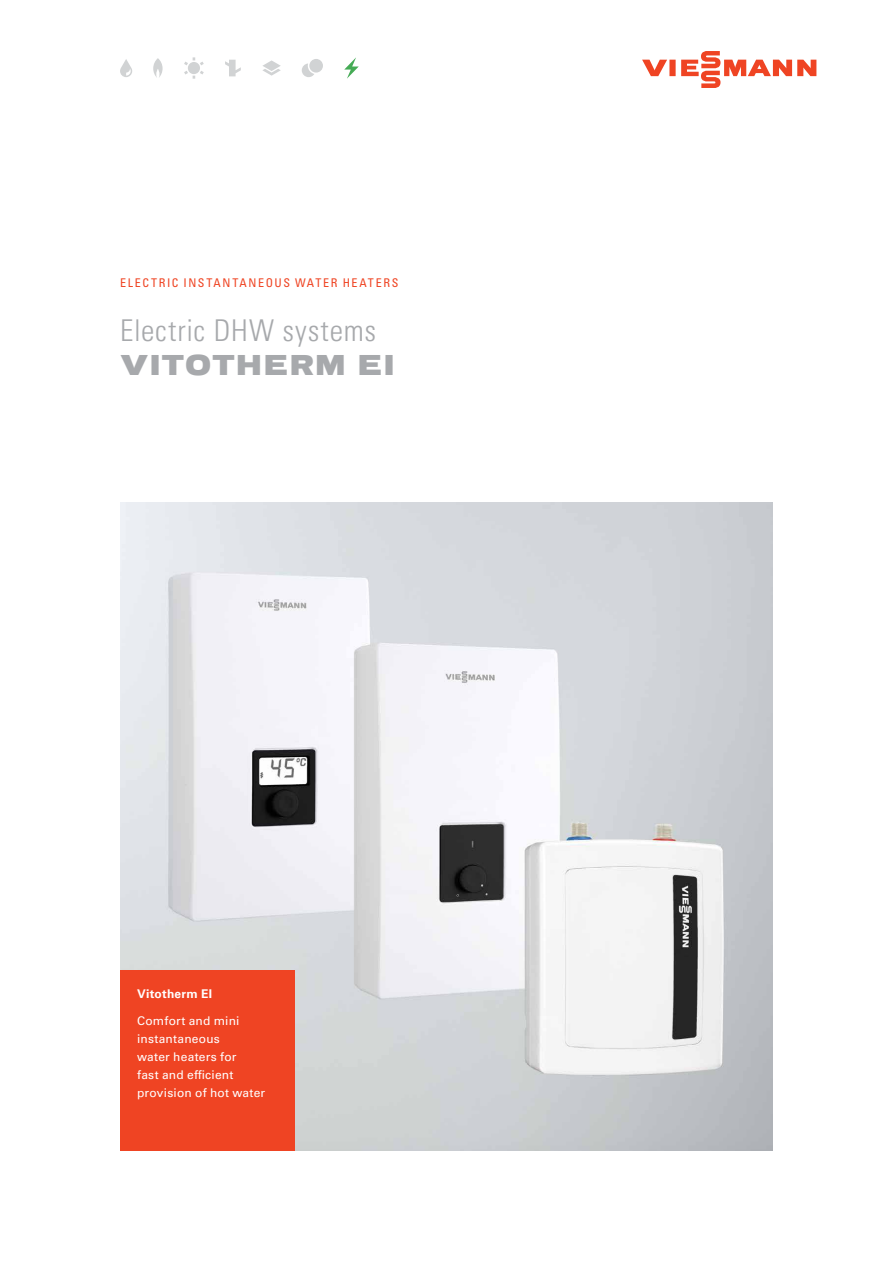
<style>
.page{position:relative;width:893px;height:1263px;background:#fff}
.page>*{position:absolute;margin:0;border:0;box-sizing:border-box;transform-origin:0 0}
.t1{font:30px "Univers LTCYR 47 Light Cond";letter-spacing:.03em;color:#a7a9ac}
.t2{font:700 30px "Viessmann";letter-spacing:.005em;color:#a7a9ac}
.t3{font:12px/18px "Univers LTCYR 55 Roman";letter-spacing:.015em;color:#fff}
.t4{font:condensed 12px "Univers LTCYR 57";letter-spacing:.13em;color:#ef4423}
.t5{font:700 12px "Univers LTCYR 65";letter-spacing:.02em;color:#fff}
</style>
<div class="page">
<img style="left:120px;top:503px;width:653px;height:648px">
<svg style="left:642px;top:51px;width:174px;height:37px"></svg>
<div style="left:120px;top:971px;width:174px;height:180px;background:#ef4423"></div>
<svg style="left:302px;top:59px;width:21px;height:18px"></svg>
<svg style="left:344px;top:57px;width:15px;height:22px"></svg>
<svg style="left:184px;top:57px;width:20px;height:22px"></svg>
<svg style="left:225px;top:60px;width:16px;height:16px"></svg>
<svg style="left:263px;top:60px;width:18px;height:16px"></svg>
<svg style="left:153px;top:58px;width:10px;height:20px"></svg>
<svg style="left:120px;top:59px;width:12px;height:18px"></svg>
<p class="t4" style="left:120px;top:275px;width:280px">ELECTRIC INSTANTANEOUS WATER HEATERS</p>
<h1 class="t1" style="left:120px;top:310px;width:257px">Electric DHW systems</h1>
<h1 class="t2" style="left:120px;top:345px;width:277px">VITOTHERM EI</h1>
<p class="t5" style="left:137px;top:985px;width:77px">Vitotherm EI</p>
<p class="t3" style="left:137px;top:1011px;width:130px">Comfort and mini instantaneous<br>water heaters for<br>fast and efficient provision of hot water</p>
</div>
